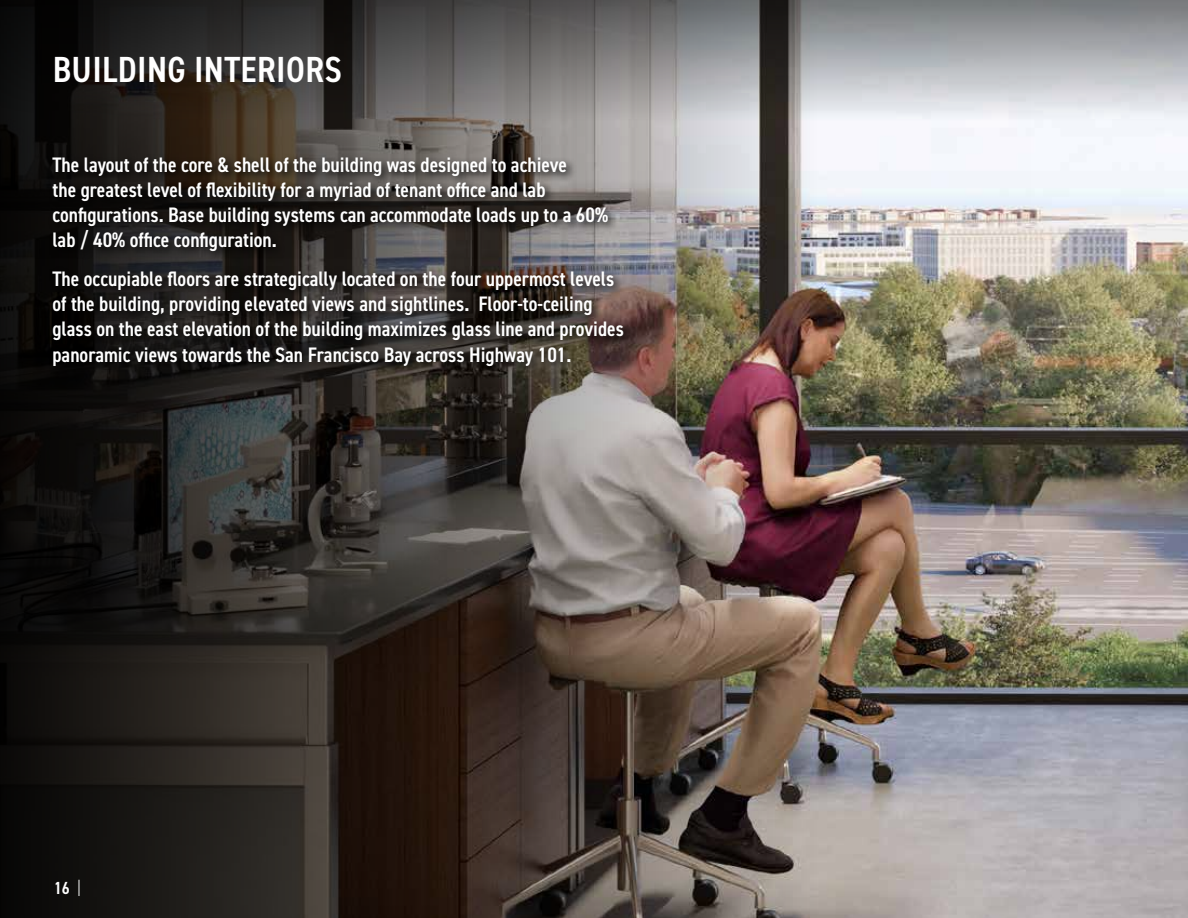
<style>
.page{position:relative;width:1188px;height:918px;background:#fff}
.page>*{position:absolute;margin:0;border:0;box-sizing:border-box;transform-origin:0 0}
.t1{font:600 condensed 36.45px "DIN2014";letter-spacing:.01em;color:#fff}
.t2{font:600 condensed 21px/25.2px "DIN2014";color:#fff}
.t3{font:600 condensed 17.55px "DIN2014";color:#fff}
.s1{font-weight:300}
</style>
<div class="page">
<img style="left:1031px;top:259px;width:157px;height:659px">
<img style="left:0;top:259px;width:1031px;height:659px">
<svg style="left:0;top:0;width:1188px;height:259px;background:#898889"></svg>
<div style="left:48px;top:153px;width:586px;height:223px;background:#000;opacity:.96"></div>
<h1 class="t1" style="left:53px;top:45px;width:291px">BUILDING INTERIORS</h1>
<p class="t2" style="left:52px;top:151px;width:557px">The layout of the core &amp; shell of the building was designed to achieve<br>the greatest level of flexibility for a myriad of tenant office and lab configurations. Base building systems can accommodate loads up to a 60% lab / 40% office configuration.</p>
<p class="t2" style="left:52px;top:266px;width:573px">The occupiable floors are strategically located on the four uppermost levels of the building, providing elevated views and sightlines. Floor-to-ceiling glass on the east elevation of the building maximizes glass line and provides panoramic views towards the San Francisco Bay across Highway 101.</p>
<p class="t3" style="left:54px;top:876px;width:28px">16 <span class="s1">|</span></p>
</div>
